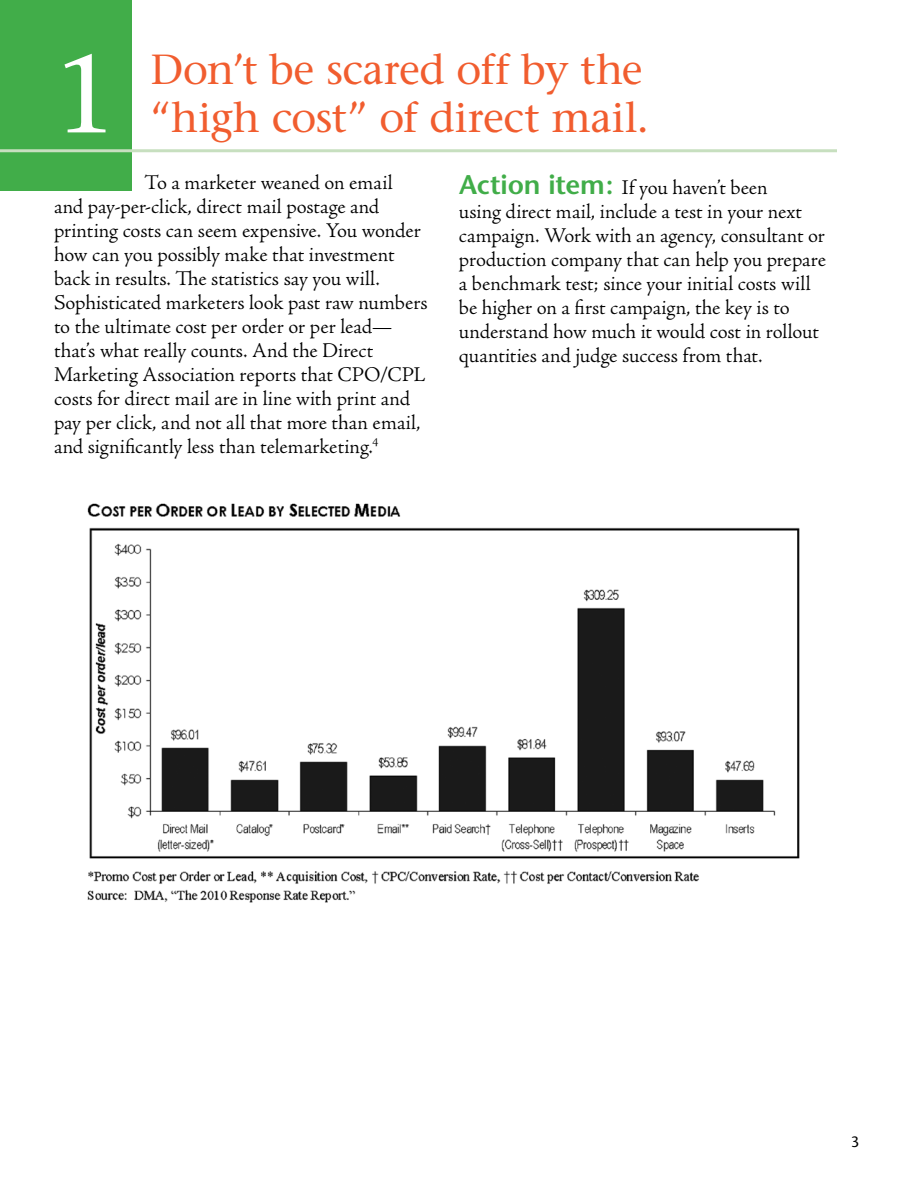
<style>
.page{position:relative;width:918px;height:1188px;background:#fff}
.page>*{position:absolute;margin:0;border:0;box-sizing:border-box;transform-origin:0 0}
.t1{font:110.55px "Stone Serif";color:#fff}
.t2{font:42px/48px "Stone Serif";letter-spacing:-.01em;color:#f15d2f}
.t3{font:300 21px/24px "Adobe Jenson Pro";color:#000}
.t4{font:15px "Stone Sans";color:#000}
.s1{font-family:"Stone Sans";font-weight:600;font-size:27px;color:#41ad49}
</style>
<div class="page">
<div style="left:0;top:0;width:132px;height:190px;background:#41ad49"></div>
<hr style="left:0;top:149px;width:837px;height:3px;background:#c7dfbf">
<img style="left:87px;top:503px;width:713px;height:400px">
<h1 class="t1" style="left:53px;top:28px;width:65px">1</h1>
<h2 class="t2" style="left:151px;top:46px;width:500px">Don’t be scared off by the “high cost” of direct mail.</h2>
<p class="t3" style="left:54px;top:171px;width:375px;text-indent:91px">To a marketer weaned on email<br>and pay-per-click, direct mail postage and printing costs can seem expensive. You wonder how can you possibly make that investment back in results. The statistics say you will.<br>Sophisticated marketers look past raw numbers to the ultimate cost per order or per lead— that’s what really counts. And the Direct Marketing Association reports that CPO/CPL costs for direct mail are in line with print and pay per click, and not all that more than email, and significantly less than telemarketing.<sup>4</sup></p>
<p class="t3" style="left:459px;top:176px;width:368px"><span class="s1">Action item:</span> If you haven’t been<br>using direct mail, include a test in your next campaign. Work with an agency, consultant or production company that can help you prepare a benchmark test; since your initial costs will be higher on a first campaign, the key is to understand how much it would cost in rollout quantities and judge success from that.</p>
<p class="t4" style="left:851px;top:1133px;width:10px">3</p>
</div>
